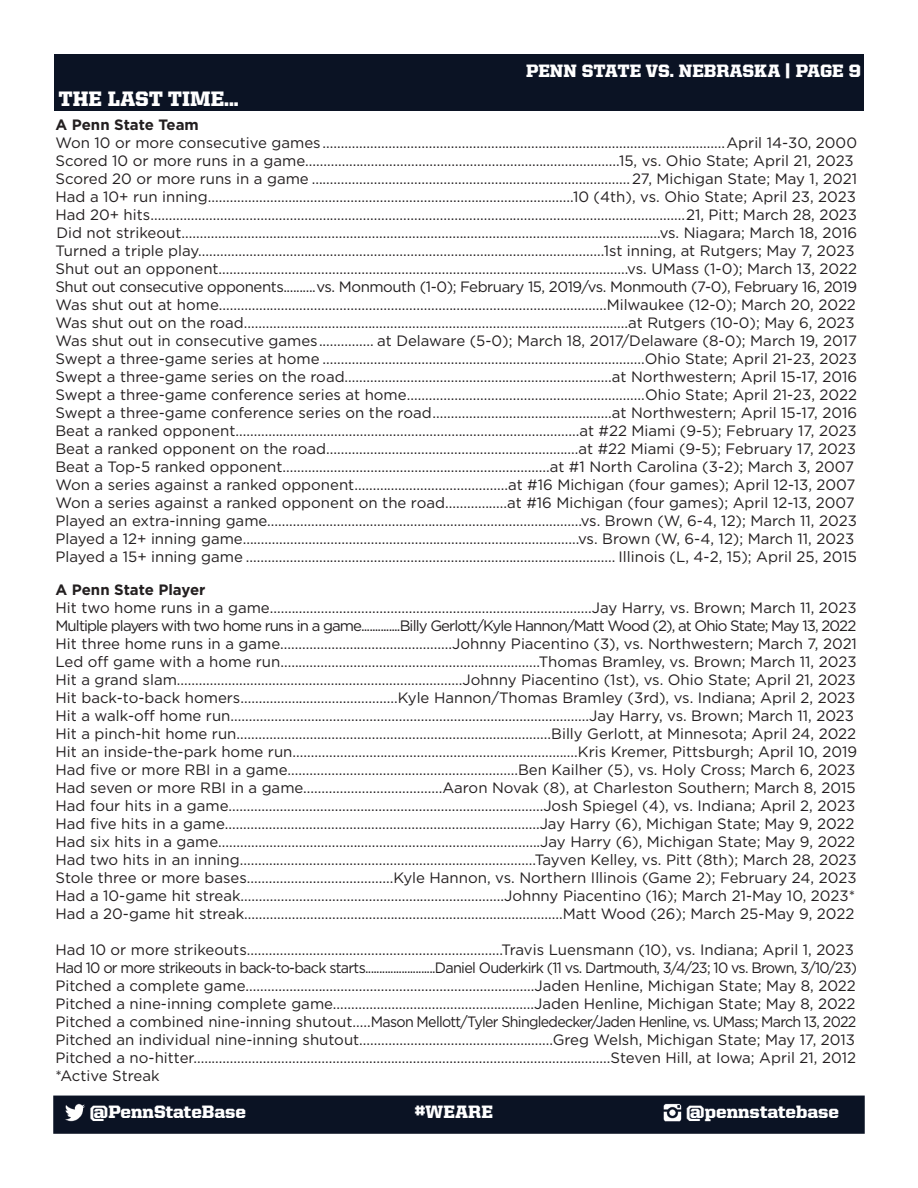
<style>
.page{position:relative;width:918px;height:1188px;background:#fff}
.page>*{position:absolute;margin:0;border:0;box-sizing:border-box;transform-origin:0 0}
.t1{font:900 21px "United Serif Reg";color:#fff}
.t2{font:900 18px "United Serif Reg";color:#fff}
.t3{font:15px "Gotham";color:#231f20}
.t4{font:15px "Gotham";letter-spacing:-.05em;color:#231f20;scale:.96 1}
.t5{font:15px "Gotham";letter-spacing:-.06em;color:#231f20}
.t6{font:15px "Gotham";letter-spacing:-.05em;color:#231f20}
.t7{font:15px "Gotham";letter-spacing:-.03em;color:#231f20}
.t8{font:700 15px "Gotham";letter-spacing:-.005em;color:#231f20}
</style>
<div class="page">
<div style="left:54px;top:54px;width:810px;height:32px;background:#0b1324"></div>
<div style="left:53px;top:1096px;width:812px;height:38px;background:#0b1324;border:2px solid #0b1324"></div>
<img style="left:65px;top:1103px;width:20px;height:19px">
<img style="left:663px;top:1103px;width:19px;height:18px">
<div style="left:54px;top:87px;width:810px;height:24px;background:#0b1324"></div>
<p class="t2" style="left:526px;top:60px;width:336px">PENN STATE VS. NEBRASKA | PAGE 9</p>
<p class="t1" style="left:58px;top:88px;width:182px">THE LAST TIME...</p>
<p class="t8" style="left:56px;top:114px;width:145px">A Penn State Team</p>
<p class="t3" style="left:56px;top:133px;width:803px">Won 10 or more consecutive games ..............................................................................................................April 14-30, 2000</p>
<p class="t3" style="left:56px;top:151px;width:800px">Scored 10 or more runs in a game......................................................................................15, vs. Ohio State; April 21, 2023</p>
<p class="t3" style="left:56px;top:169px;width:803px">Scored 20 or more runs in a game .......................................................................................27, Michigan State; May 1, 2021</p>
<p class="t3" style="left:56px;top:187px;width:802px">Had a 10+ run inning....................................................................................................10 (4th), vs. Ohio State; April 23, 2023</p>
<p class="t3" style="left:56px;top:205px;width:803px">Had 20+ hits..................................................................................................................................................21, Pitt; March 28, 2023</p>
<p class="t3" style="left:56px;top:223px;width:802px">Did not strikeout...................................................................................................................................vs. Niagara; March 18, 2016</p>
<p class="t3" style="left:56px;top:241px;width:801px">Turned a triple play...............................................................................................................1st inning, at Rutgers; May 7, 2023</p>
<p class="t3" style="left:56px;top:259px;width:803px">Shut out an opponent................................................................................................................vs. UMass (1-0); March 13, 2022</p>
<p class="t7" style="left:56px;top:277px;width:230px">Shut out consecutive opponents</p>
<p class="t7" style="left:317px;top:277px;width:542px">vs. Monmouth (1-0); February 15, 2019/vs. Monmouth (7-0), February 16, 2019</p>
<p class="t3" style="left:56px;top:295px;width:802px">Was shut out at home..........................................................................................................Milwaukee (12-0); March 20, 2022</p>
<p class="t3" style="left:56px;top:313px;width:801px">Was shut out on the road.........................................................................................................at Rutgers (10-0); May 6, 2023</p>
<p class="t3" style="left:56px;top:331px;width:803px">Was shut out in consecutive games............... at Delaware (5-0); March 18, 2017/Delaware (8-0); March 19, 2017</p>
<p class="t3" style="left:56px;top:349px;width:803px">Swept a three-game series at home ........................................................................................Ohio State; April 21-23, 2023</p>
<p class="t3" style="left:56px;top:367px;width:803px">Swept a three-game series on the road.........................................................................at Northwestern; April 15-17, 2016</p>
<p class="t3" style="left:56px;top:385px;width:803px">Swept a three-game conference series at home.................................................................Ohio State; April 21-23, 2022</p>
<p class="t3" style="left:56px;top:403px;width:803px">Swept a three-game conference series on the road.................................................at Northwestern; April 15-17, 2016</p>
<p class="t3" style="left:56px;top:421px;width:803px">Beat a ranked opponent..............................................................................................at #22 Miami (9-5); February 17, 2023</p>
<p class="t3" style="left:56px;top:439px;width:802px">Beat a ranked opponent on the road.....................................................................at #22 Miami (9-5); February 17, 2023</p>
<p class="t3" style="left:56px;top:457px;width:800px">Beat a Top-5 ranked opponent.........................................................................at #1 North Carolina (3-2); March 3, 2007</p>
<p class="t3" style="left:56px;top:475px;width:802px">Won a series against a ranked opponent..........................................at #16 Michigan (four games); April 12-13, 2007</p>
<p class="t3" style="left:56px;top:493px;width:801px">Won a series against a ranked opponent on the road.................at #16 Michigan (four games); April 12-13, 2007</p>
<p class="t3" style="left:56px;top:511px;width:803px">Played an extra-inning game......................................................................................vs. Brown (W, 6-4, 12); March 11, 2023</p>
<p class="t3" style="left:56px;top:529px;width:800px">Played a 12+ inning game............................................................................................vs. Brown (W, 6-4, 12); March 11, 2023</p>
<p class="t3" style="left:56px;top:547px;width:803px">Played a 15+ inning game ..................................................................................................... Illinois (L, 4-2, 15); April 25, 2015</p>
<p class="t8" style="left:56px;top:580px;width:152px">A Penn State Player</p>
<p class="t3" style="left:56px;top:598px;width:803px">Hit two home runs in a game........................................................................................Jay Harry, vs. Brown; March 11, 2023</p>
<p class="t5" style="left:56px;top:616px;width:802px">Multiple players with two home runs in a game..............Billy Gerlott/Kyle Hannon/Matt Wood (2), at Ohio State; May 13, 2022</p>
<p class="t3" style="left:56px;top:634px;width:803px">Hit three home runs in a game...............................................Johnny Piacentino (3), vs. Northwestern; March 7, 2021</p>
<p class="t3" style="left:56px;top:652px;width:803px">Led off game with a home run.......................................................................Thomas Bramley, vs. Brown; March 11, 2023</p>
<p class="t3" style="left:56px;top:670px;width:802px">Hit a grand slam..............................................................................Johnny Piacentino (1st), vs. Ohio State; April 21, 2023</p>
<p class="t3" style="left:56px;top:688px;width:801px">Hit back-to-back homers...........................................Kyle Hannon/Thomas Bramley (3rd), vs. Indiana; April 2, 2023</p>
<p class="t3" style="left:56px;top:706px;width:800px">Hit a walk-off home run..................................................................................................Jay Harry, vs. Brown; March 11, 2023</p>
<p class="t3" style="left:56px;top:724px;width:802px">Hit a pinch-hit home run......................................................................................Billy Gerlott, at Minnesota; April 24, 2022</p>
<p class="t3" style="left:56px;top:742px;width:803px">Hit an inside-the-park home run..............................................................................Kris Kremer, Pittsburgh; April 10, 2019</p>
<p class="t3" style="left:56px;top:760px;width:801px">Had five or more RBI in a game...............................................................Ben Kailher (5), vs. Holy Cross; March 6, 2023</p>
<p class="t3" style="left:56px;top:778px;width:802px">Had seven or more RBI in a game......................................Aaron Novak (8), at Charleston Southern; March 8, 2015</p>
<p class="t3" style="left:56px;top:796px;width:801px">Had four hits in a game......................................................................................Josh Spiegel (4), vs. Indiana; April 2, 2023</p>
<p class="t3" style="left:56px;top:814px;width:801px">Had five hits in a game......................................................................................Jay Harry (6), Michigan State; May 9, 2022</p>
<p class="t3" style="left:56px;top:832px;width:801px">Had six hits in a game........................................................................................Jay Harry (6), Michigan State; May 9, 2022</p>
<p class="t3" style="left:56px;top:850px;width:803px">Had two hits in an inning.................................................................................Tayven Kelley, vs. Pitt (8th); March 28, 2023</p>
<p class="t3" style="left:56px;top:868px;width:803px">Stole three or more bases........................................Kyle Hannon, vs. Northern Illinois (Game 2); February 24, 2023</p>
<p class="t3" style="left:56px;top:886px;width:801px">Had a 10-game hit streak........................................................................Johnny Piacentino (16); March 21-May 10, 2023*</p>
<p class="t3" style="left:56px;top:904px;width:800px">Had a 20-game hit streak.......................................................................................Matt Wood (26); March 25-May 9, 2022</p>
<p class="t3" style="left:56px;top:940px;width:800px">Had 10 or more strikeouts......................................................................Travis Luensmann (10), vs. Indiana; April 1, 2023</p>
<p class="t4" style="left:56px;top:958px;width:837px">Had 10 or more strikeouts in back-to-back starts.........................Daniel Ouderkirk (11 vs. Dartmouth, 3/4/23; 10 vs. Brown, 3/10/23)</p>
<p class="t3" style="left:56px;top:976px;width:802px">Pitched a complete game...............................................................................Jaden Henline, Michigan State; May 8, 2022</p>
<p class="t3" style="left:56px;top:994px;width:802px">Pitched a nine-inning complete game.......................................................Jaden Henline, Michigan State; May 8, 2022</p>
<p class="t6" style="left:56px;top:1012px;width:802px">Pitched a combined nine-inning shutout.....Mason Mellott/Tyler Shingledecker/Jaden Henline, vs. UMass; March 13, 2022</p>
<p class="t3" style="left:56px;top:1030px;width:801px">Pitched an individual nine-inning shutout.....................................................Greg Welsh, Michigan State; May 17, 2013</p>
<p class="t3" style="left:56px;top:1048px;width:802px">Pitched a no-hitter..................................................................................................................Steven Hill, at Iowa; April 21, 2012</p>
<p class="t3" style="left:56px;top:1066px;width:106px">*Active Streak</p>
<p class="t2" style="left:90px;top:1101px;width:158px">@PennStateBase</p>
<p class="t2" style="left:415px;top:1102px;width:80px">#WEARE</p>
<p class="t2" style="left:686px;top:1102px;width:154px">@pennstatebase</p>
</div>
